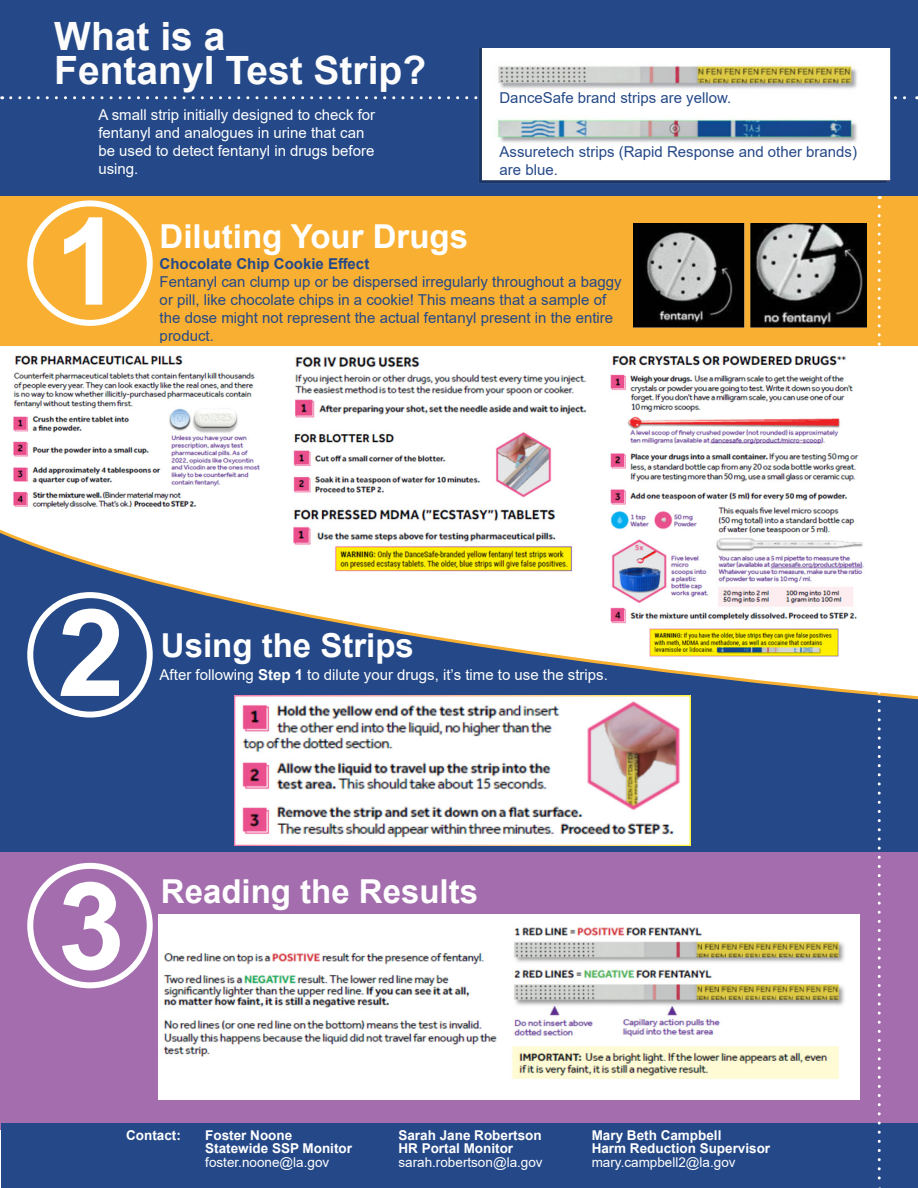
<style>
.page{position:relative;width:918px;height:1188px;background:#fff}
.page>*{position:absolute;margin:0;border:0;box-sizing:border-box;transform-origin:0 0}
.t1{font:700 121.5px "Arial";color:#fff}
.t2{font:700 39px "Arial";color:#fcfcfc}
.t3{font:700 33px "Arial";color:#fff}
.t4{font:15px/18px "Arial";color:#254988}
.t5{font:15px/18px "Arial";color:#fff}
.t6{font:700 15px "Arial";color:#254988}
.t7{font:700 13.5px/13.5px "Arial";color:#fff}
.t8{font:13.5px "Arial";color:#fff}
.s1{font-weight:700}
</style>
<div class="page">
<div style="left:0;top:845px;width:918px;height:285px;background:#a36dae"></div>
<div style="left:1px;top:0;width:917px;height:218px;background:#254988"></div>
<div style="left:1px;top:196px;width:917px;height:328px;background:#f9b032"></div>
<div style="left:1px;top:1124px;width:916px;height:64px;background:#254988"></div>
<svg style="left:11px;top:96px;width:907px;height:3px"></svg>
<img style="left:466px;top:49px;width:437px;height:158px">
<div style="left:27px;top:200px;width:126px;height:126px;border:6px solid #fff;border-radius:50%"></div>
<img style="left:633px;top:223px;width:234px;height:105px">
<div style="left:1px;top:524px;width:917px;height:328px;background:#254988"></div>
<svg style="left:0;top:340px;width:918px;height:361px"></svg>
<div style="left:27px;top:863px;width:126px;height:125px;border:6px solid #fff;border-radius:50%"></div>
<img style="left:605px;top:347px;width:263px;height:313px">
<img style="left:9px;top:350px;width:267px;height:161px">
<div style="left:27px;top:592px;width:126px;height:126px;border:6px solid #fff;border-radius:50%"></div>
<img style="left:288px;top:355px;width:303px;height:66px">
<img style="left:293px;top:432px;width:293px;height:66px">
<img style="left:288px;top:507px;width:296px;height:66px">
<img style="left:235px;top:696px;width:455px;height:150px">
<svg style="left:878px;top:207px;width:3px;height:981px"></svg>
<div style="left:159px;top:914px;width:701px;height:186px;background:#fff"></div>
<img style="left:163px;top:953px;width:334px;height:104px">
<img style="left:512px;top:927px;width:333px;height:152px">
<p class="t2" style="left:54px;top:8px;width:173px">What is a</p>
<p class="t2" style="left:54px;top:43px;width:373px">Fentanyl Test Strip?</p>
<p class="t5" style="left:98px;top:106px;width:278px">A small strip initially designed to check for fentanyl and analogues in urine that can be used to detect fentanyl in drugs before using.</p>
<p class="t4" style="left:500px;top:88px;width:233px">DanceSafe brand strips are yellow.</p>
<p class="t4" style="left:500px;top:143px;width:359px">Assuretech strips (Rapid Response and other brands) are blue.</p>
<p class="t1" style="left:55px;top:176px;width:69px">1</p>
<p class="t3" style="left:160px;top:213px;width:310px">Diluting Your Drugs</p>
<p class="t6" style="left:160px;top:253px;width:211px">Chocolate Chip Cookie Effect</p>
<p class="t4" style="left:160px;top:273px;width:463px">Fentanyl can clump up or be dispersed irregularly throughout a baggy or pill, like chocolate chips in a cookie! This means that a sample of the dose might not represent the actual fentanyl present in the entire product.</p>
<p class="t1" style="left:58px;top:568px;width:69px">2</p>
<p class="t3" style="left:161px;top:623px;width:255px">Using the Strips</p>
<p class="t5" style="left:160px;top:666px;width:450px">After following <span class="s1">Step 1</span> to dilute your drugs, it’s time to use the strips.</p>
<p class="t1" style="left:58px;top:841px;width:69px">3</p>
<p class="t3" style="left:161px;top:868px;width:319px">Reading the Results</p>
<p class="t7" style="left:126px;top:1128px;width:56px">Contact:</p>
<p class="t7" style="left:205px;top:1128px;width:148px">Foster Noone<br>Statewide SSP Monitor</p>
<p class="t8" style="left:205px;top:1153px;width:126px">foster.noone@la.gov</p>
<p class="t7" style="left:398px;top:1128px;width:145px">Sarah Jane Robertson<br>HR Portal Monitor</p>
<p class="t8" style="left:398px;top:1153px;width:146px">sarah.robertson@la.gov</p>
<p class="t7" style="left:592px;top:1128px;width:180px">Mary Beth Campbell<br>Harm Reduction Supervisor</p>
<p class="t8" style="left:592px;top:1153px;width:145px">mary.campbell2@la.gov</p>
</div>
